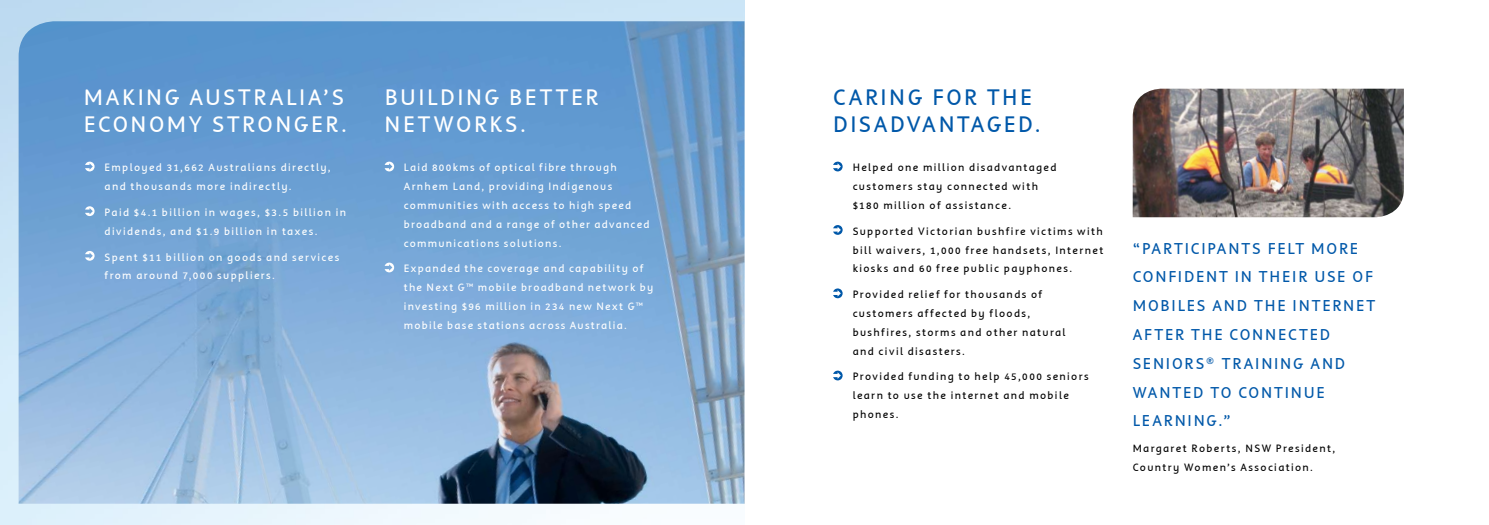
<style>
.page{position:relative;width:1489px;height:525px;background:#fff}
.page>*{position:absolute;margin:0;border:0;box-sizing:border-box;transform-origin:0 0}
.t1{font:25px "Harmony Text";letter-spacing:.095em;color:#fff}
.t2{font:25px/27.5px "Harmony Text";letter-spacing:.105em;color:#0058a9}
.t3{font:17.5px "Harmony Text";letter-spacing:.095em;color:#0058a9}
.t4{font:11.88px/18.8px "Harmony Text";letter-spacing:.1em;color:#fff}
.t5{font:11.88px/18.8px "Harmony Text";letter-spacing:.11em;color:#000}
</style>
<div class="page">
<img style="left:0;top:0;width:744px;height:524px">
<img style="left:19px;top:21px;width:725px;height:482px">
<svg style="left:85px;top:161px;width:10px;height:10px"></svg>
<svg style="left:85px;top:206px;width:10px;height:10px"></svg>
<svg style="left:85px;top:251px;width:10px;height:9px"></svg>
<svg style="left:384px;top:161px;width:10px;height:10px"></svg>
<svg style="left:384px;top:262px;width:10px;height:10px"></svg>
<svg style="left:833px;top:161px;width:9px;height:10px"></svg>
<svg style="left:833px;top:225px;width:9px;height:10px"></svg>
<svg style="left:833px;top:288px;width:9px;height:10px"></svg>
<svg style="left:833px;top:370px;width:9px;height:10px"></svg>
<img style="left:1132px;top:89px;width:271px;height:128px">
<h1 class="t1" style="left:84px;top:84px;width:200px">Makin g Australia</h1>
<h1 class="t1" style="left:323px;top:84px;width:22px">’s</h1>
<h1 class="t1" style="left:84px;top:111px;width:17px">econo</h1>
<h1 class="t1" style="left:167px;top:111px;width:182px">my stron ger.</h1>
<p class="t4" style="left:105px;top:158px;width:228px">Employed 31,662 Australians directly, and thousands more indirectly.</p>
<p class="t4" style="left:105px;top:203px;width:243px">Paid $4.1 billion in wages, $3.5 billion in dividends, and $1.9 billion in taxes.</p>
<p class="t4" style="left:105px;top:247px;width:236px">Spent $11 billion on goods and services from around 7,000 suppliers.</p>
<h1 class="t1" style="left:384px;top:84px;width:47px">Buildin</h1>
<h1 class="t1" style="left:484px;top:84px;width:55px">g bette</h1>
<h1 class="t1" style="left:585px;top:84px;width:15px">r</h1>
<h1 class="t1" style="left:384px;top:111px;width:16px">net</h1>
<h1 class="t1" style="left:434px;top:111px;width:94px">works.</h1>
<p class="t4" style="left:404px;top:158px;width:247px">Laid 800kms of optical fibre through Arnhem Land, providing Indigenous communities with access to high speed broadband and a range of other advanced communications solutions.</p>
<p class="t4" style="left:404px;top:259px;width:251px">Expanded the coverage and capability of the Next G™ mobile broadband network by investing $96 million in 234 new Next G™ mobile base stations across Australia.</p>
<h1 class="t2" style="left:833px;top:83px;width:170px">Caring for the di sadvanta</h1>
<h1 class="t2" style="left:986px;top:111px;width:56px">ged.</h1>
<p class="t5" style="left:852px;top:158px;width:205px">Helped one million disadvantaged customers stay connected with $180 million of assistance.</p>
<p class="t5" style="left:852px;top:222px;width:252px;text-align:justify">Supported Victorian bushfire victims with bill waivers, 1,000 free handsets, Internet kiosks and 60 free public payphones.</p>
<p class="t5" style="left:852px;top:285px;width:214px">Provided relief for thousands of customers affected by floods, bushfires, storms and other natural and civil disasters.</p>
<p class="t5" style="left:852px;top:367px;width:237px">Provided funding to help 45,000 seniors learn to use the internet and mobile phones.</p>
<h2 class="t3" style="left:1132px;top:239px;width:50px">“Partici</h2>
<h2 class="t3" style="left:1207px;top:239px;width:22px">pant</h2>
<h2 class="t3" style="left:1252px;top:239px;width:35px">s felt</h2>
<h2 class="t3" style="left:1310px;top:239px;width:46px">more</h2>
<h2 class="t3" style="left:1132px;top:267px;width:12px">con</h2>
<h2 class="t3" style="left:1168px;top:267px;width:21px">fident</h2>
<h2 class="t3" style="left:1234px;top:267px;width:35px">in thei</h2>
<h2 class="t3" style="left:1298px;top:267px;width:76px">r use of</h2>
<h2 class="t3" style="left:1132px;top:296px;width:92px">mobiles and</h2>
<h2 class="t3" style="left:1253px;top:296px;width:12px">the</h2>
<h2 class="t3" style="left:1292px;top:296px;width:10px">inte</h2>
<h2 class="t3" style="left:1332px;top:296px;width:23px">rnet</h2>
<h2 class="t3" style="left:1132px;top:325px;width:70px">afte r the</h2>
<h2 class="t3" style="left:1229px;top:325px;width:23px">Connected</h2>
<h2 class="t3" style="left:1132px;top:354px;width:11px">Senio</h2>
<h2 class="t3" style="left:1184px;top:354px;width:70px">rs® trainin</h2>
<h2 class="t3" style="left:1293px;top:354px;width:30px">g and</h2>
<h2 class="t3" style="left:1132px;top:382px;width:28px">wanted</h2>
<h2 class="t3" style="left:1210px;top:382px;width:40px">to contin</h2>
<h2 class="t3" style="left:1303px;top:382px;width:20px">ue</h2>
<h2 class="t3" style="left:1132px;top:411px;width:11px">lea</h2>
<h2 class="t3" style="left:1163px;top:411px;width:21px">rnin</h2>
<h2 class="t3" style="left:1206px;top:411px;width:26px">g.”</h2>
<p class="t5" style="left:1132px;top:439px;width:204px">M argaret Roberts, NSW President,<br>Country Women’s Association.</p>
</div>
